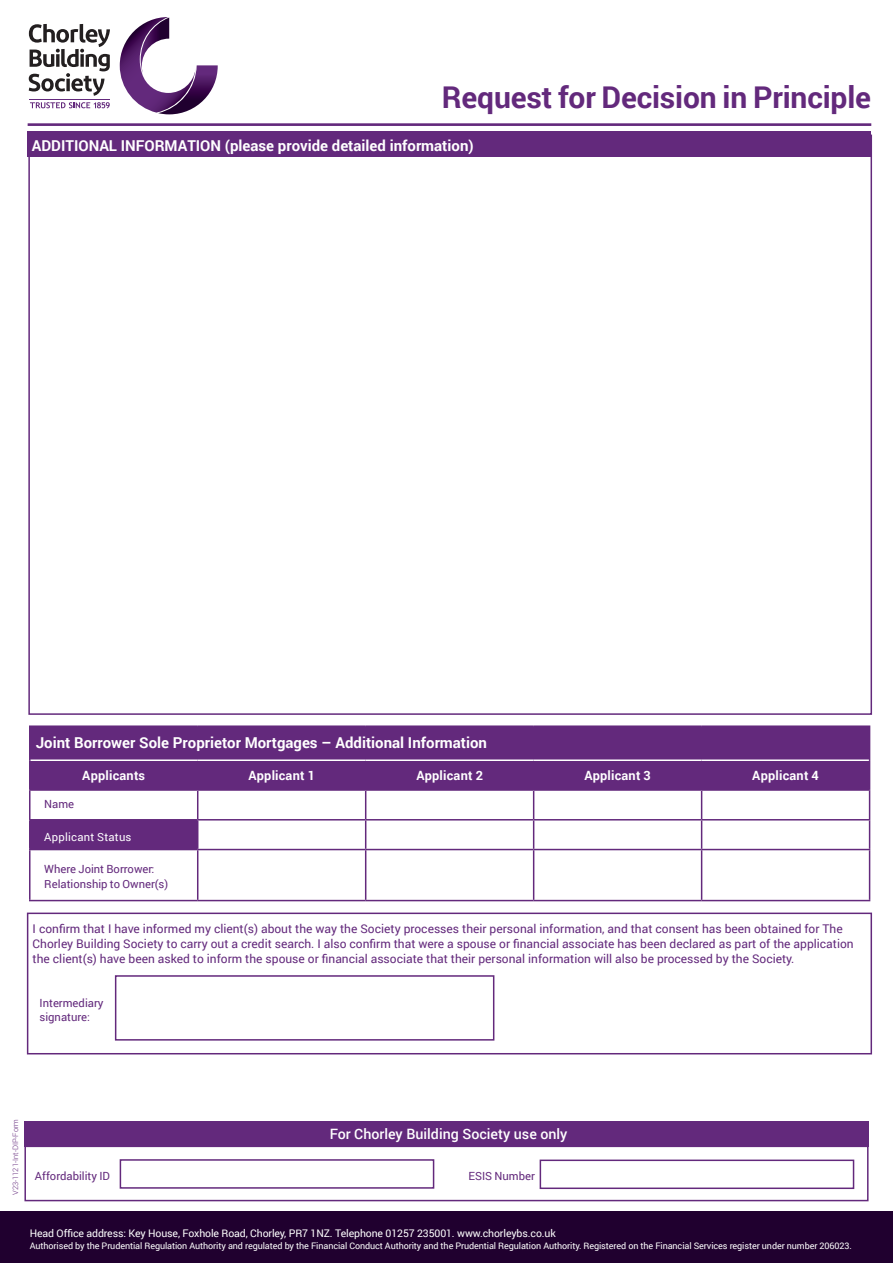
<style>
.page{position:relative;width:893px;height:1263px;background:#fff}
.page>*{position:absolute;margin:0;border:0;box-sizing:border-box;transform-origin:0 0}
.t1{font:700 30px "Roboto";letter-spacing:-.005em;color:#63297c}
.t2{font:700 15px "Roboto";color:#fff}
.t3{font:500 14.25px "Roboto";color:#fff}
.t4{font:700 12.75px "Roboto";letter-spacing:.015em;color:#fff}
.t5{font:12px/15px "Roboto";color:#63297c}
.t6{font:11.25px/13.5px "Roboto";color:#63297c}
.t7{font:11.25px "Roboto";letter-spacing:.02em;color:#fff}
.t8{font:10.5px "Roboto";letter-spacing:-.01em;color:#fff}
.t9{font:9px "Roboto";letter-spacing:-.01em;color:#fff}
.t10{font:300 7.5px "Roboto";color:#63297c}
</style>
<div class="page">
<svg style="left:29px;top:24px;width:81px;height:72px"></svg>
<svg style="left:30px;top:102px;width:80px;height:6px"></svg>
<hr style="left:30px;top:99px;width:80px;height:1px;background:#63297c">
<svg style="left:120px;top:17px;width:98px;height:97px"></svg>
<hr style="left:28px;top:123px;width:843px;height:3px;background:#63297c">
<div style="left:28px;top:135px;width:844px;height:580px;background:#fff;border:2px solid #63297c"></div>
<div style="left:27px;top:912px;width:845px;height:142px;border:2px solid #63297c"></div>
<div style="left:115px;top:975px;width:379px;height:65px;background:#fff;border:2px solid #63297c"></div>
<div style="left:28px;top:132px;width:843px;height:25px;background:#63297c"></div>
<div style="left:0;top:1212px;width:893px;height:51px;background:#20002f"></div>
<div style="left:24px;top:1145px;width:844px;height:56px;border:2px solid #63297c"></div>
<div style="left:24px;top:1121px;width:844px;height:25px;background:#63297c"></div>
<div style="left:120px;top:1159px;width:314px;height:30px;background:#fff;border:2px solid #63297c"></div>
<div style="left:540px;top:1159px;width:314px;height:30px;background:#fff;border:2px solid #63297c"></div>
<svg style="left:31px;top:727px;width:838px;height:122px;background:#74418a"></svg>
<hr style="left:702px;top:849px;width:168px;height:1px;background:#63297c">
<hr style="left:869px;top:850px;width:1px;height:50px;background:#63297c">
<hr style="left:702px;top:900px;width:168px;height:1px;background:#63297c">
<hr style="left:198px;top:849px;width:168px;height:1px;background:#63297c">
<hr style="left:198px;top:900px;width:168px;height:1px;background:#63297c">
<hr style="left:366px;top:849px;width:168px;height:1px;background:#63297c">
<hr style="left:365px;top:850px;width:1px;height:50px;background:#63297c">
<hr style="left:366px;top:900px;width:168px;height:1px;background:#63297c">
<hr style="left:534px;top:849px;width:168px;height:1px;background:#63297c">
<hr style="left:533px;top:850px;width:1px;height:50px;background:#63297c">
<hr style="left:701px;top:850px;width:1px;height:50px;background:#63297c">
<hr style="left:534px;top:900px;width:168px;height:1px;background:#63297c">
<hr style="left:29px;top:760px;width:2px;height:29px;background:#63297c">
<hr style="left:29px;top:789px;width:169px;height:2px;background:#63297c">
<hr style="left:29px;top:791px;width:2px;height:28px;background:#63297c">
<hr style="left:29px;top:819px;width:169px;height:1px;background:#63297c">
<hr style="left:29px;top:820px;width:2px;height:29px;background:#63297c">
<svg style="left:197px;top:760px;width:673px;height:89px"></svg>
<hr style="left:29px;top:849px;width:169px;height:1px;background:#63297c">
<hr style="left:29px;top:850px;width:2px;height:50px;background:#63297c">
<hr style="left:197px;top:850px;width:1px;height:50px;background:#63297c">
<hr style="left:29px;top:900px;width:169px;height:1px;background:#63297c">
<hr style="left:29px;top:725px;width:169px;height:2px;background:#63297c">
<hr style="left:29px;top:727px;width:2px;height:33px;background:#63297c">
<hr style="left:198px;top:725px;width:168px;height:2px;background:#63297c">
<hr style="left:366px;top:725px;width:168px;height:2px;background:#63297c">
<hr style="left:534px;top:725px;width:168px;height:2px;background:#63297c">
<hr style="left:702px;top:725px;width:168px;height:2px;background:#63297c">
<hr style="left:869px;top:727px;width:1px;height:33px;background:#63297c">
<hr style="left:31px;top:759px;width:167px;height:2px;background:#fff">
<hr style="left:198px;top:759px;width:168px;height:2px;background:#fff">
<hr style="left:366px;top:759px;width:168px;height:2px;background:#fff">
<hr style="left:534px;top:759px;width:168px;height:2px;background:#fff">
<hr style="left:702px;top:759px;width:167px;height:2px;background:#fff">
<h1 class="t1" style="left:442px;top:76px;width:431px">Request for Decision in Principle</h1>
<p class="t2" style="left:32px;top:135px;width:443px">ADDITIONAL INFORMATION (please provide detailed information)</p>
<p class="t2" style="left:36px;top:732px;width:453px">Joint Borrower Sole Proprietor Mortgages – Additional Information</p>
<p class="t4" style="left:82px;top:766px;width:64px">Applicants</p>
<p class="t4" style="left:248px;top:766px;width:68px">Applicant 1</p>
<p class="t4" style="left:416px;top:766px;width:68px">Applicant 2</p>
<p class="t4" style="left:584px;top:766px;width:68px">Applicant 3</p>
<p class="t4" style="left:752px;top:766px;width:68px">Applicant 4</p>
<p class="t6" style="left:44px;top:797px;width:31px">Name</p>
<p class="t7" style="left:44px;top:829px;width:89px">Applicant Status</p>
<p class="t6" style="left:44px;top:861px;width:125px;line-height:15px">Where Joint Borrower:<br>Relationship to Owner(s)</p>
<p class="t5" style="left:33px;top:921px;width:823px">I confirm that I have informed my client(s) about the way the Society processes their personal information, and that consent has been obtained for The<br>Chorley Building Society to carry out a credit search. I also confirm that were a spouse or financial associate has been declared as part of the application the client(s) have been asked to inform the spouse or financial associate that their personal information will also be processed by the Society.</p>
<p class="t6" style="left:40px;top:996px;width:66px">Intermediary signature:</p>
<p class="t10" style="left:10px;top:1195px;width:78px;rotate:-90deg">V23-1121-Int-DIP-Form</p>
<p class="t3" style="left:330px;top:1124px;width:239px">For Chorley Building Society use only</p>
<p class="t6" style="left:35px;top:1168px;width:77px">Affordability ID</p>
<p class="t6" style="left:468px;top:1169px;width:68px">ESIS Number</p>
<p class="t8" style="left:30px;top:1225px;width:528px">Head Office address: Key House, Foxhole Road, Chorley, PR7 1NZ. Telephone 01257 235001. www.chorleybs.co.uk</p>
<p class="t9" style="left:30px;top:1240px;width:823px">Authorised by the Prudential Regulation Authority and regulated by the Financial Conduct Authority and the Prudential Regulation Authority. Registered on the Financial Services register under number 206023.</p>
</div>
